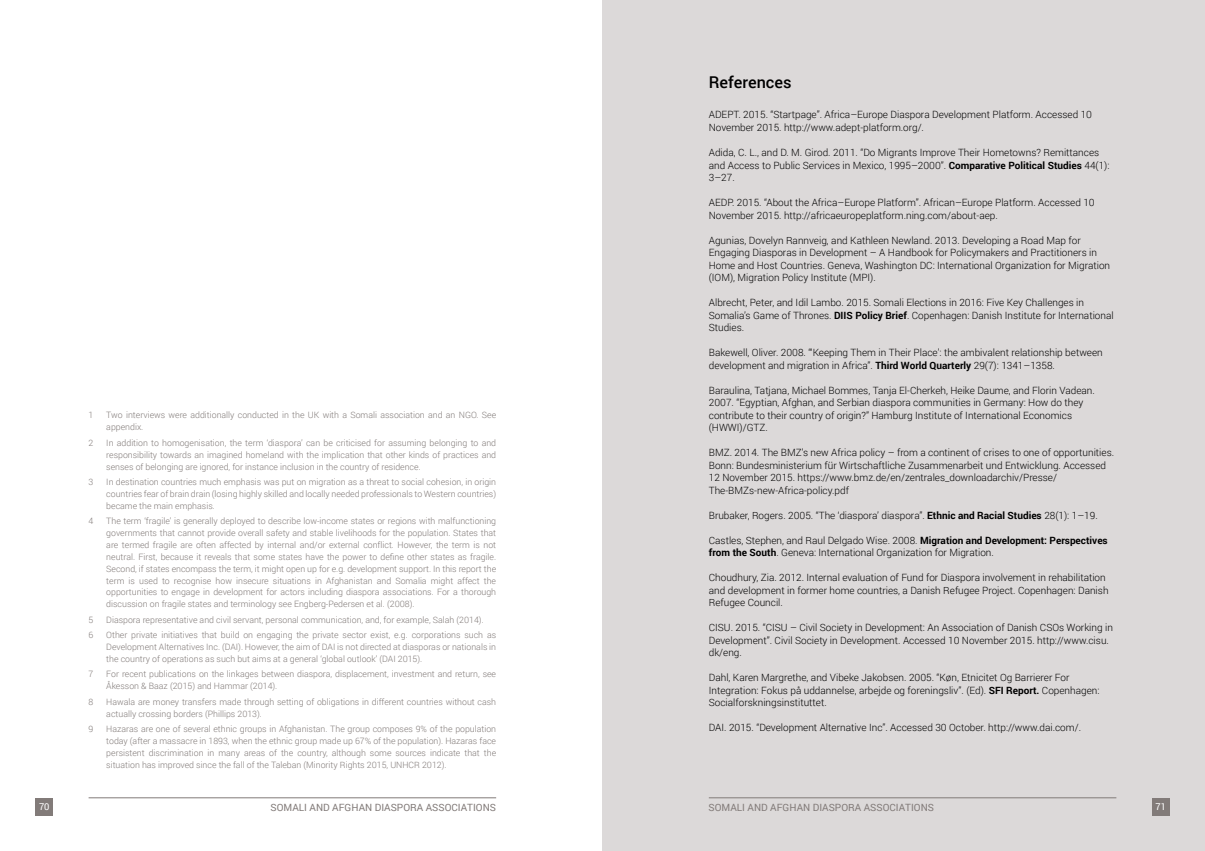
<style>
.page{position:relative;width:1205px;height:851px;background:#fff}
.page>*{position:absolute;margin:0;border:0;box-sizing:border-box;transform-origin:0 0}
.t1{font:500 16.25px "Roboto";color:#000}
.t2{font:300 10px/12.5px "Roboto";color:#000}
.t3{font:10px "Roboto";color:#827b79}
.t4{font:9.38px "Roboto";color:#fff}
.t5{font:300 8.75px/11.9px "Roboto";color:#827b79;text-align:justify}
.s1{font-weight:700}
</style>
<div class="page">
<div style="left:602px;top:0;width:603px;height:850px;background:#dcd9d9"></div>
<div style="left:35px;top:797px;width:18px;height:18px;background:#827b79"></div>
<div style="left:1152px;top:797px;width:17px;height:18px;background:#827b79"></div>
<hr style="left:709px;top:797px;width:407px;height:1px;background:#827b79">
<hr style="left:89px;top:797px;width:407px;height:1px;background:#827b79">
<p class="t5" style="left:89px;top:409px;width:6px">1</p>
<p class="t5" style="left:106px;top:409px;width:391px">Two interviews were additionally conducted in the UK with a Somali association and an NGO. See appendix.</p>
<p class="t5" style="left:89px;top:436px;width:6px">2</p>
<p class="t5" style="left:106px;top:436px;width:391px">In addition to homogenisation, the term ‘diaspora’ can be criticised for assuming belonging to and responsibility towards an imagined homeland with the implication that other kinds of practices and senses of belonging are ignored, for instance inclusion in the country of residence.</p>
<p class="t5" style="left:89px;top:475px;width:6px">3</p>
<p class="t5" style="left:106px;top:475px;width:391px">In destination countries much emphasis was put on migration as a threat to social cohesion, in origin countries fear of brain drain (losing highly skilled and locally needed professionals to Western countries) became the main emphasis.</p>
<p class="t5" style="left:89px;top:514px;width:6px">4</p>
<p class="t5" style="left:106px;top:514px;width:391px">The term ‘fragile’ is generally deployed to describe low-income states or regions with malfunctioning governments that cannot provide overall safety and stable livelihoods for the population. States that are termed fragile are often affected by internal and/or external conflict. However, the term is not neutral. First, because it reveals that some states have the power to define other states as fragile.<br>Second, if states encompass the term, it might open up for e.g. development support. In this report the term is used to recognise how insecure situations in Afghanistan and Somalia might affect the opportunities to engage in development for actors including diaspora associations. For a thorough discussion on fragile states and terminology see Engberg-Pedersen et al. (2008).</p>
<p class="t5" style="left:89px;top:613px;width:6px">5</p>
<p class="t5" style="left:106px;top:613px;width:379px">Diaspora representative and civil servant, personal communication, and, for example, Salah (2014).</p>
<p class="t5" style="left:89px;top:628px;width:6px">6</p>
<p class="t5" style="left:106px;top:628px;width:391px">Other private initiatives that build on engaging the private sector exist, e.g. corporations such as Development Alternatives Inc. (DAI). However, the aim of DAI is not directed at diasporas or nationals in the country of operations as such but aims at a general ‘global outlook’ (DAI 2015).</p>
<p class="t5" style="left:89px;top:668px;width:6px">7</p>
<p class="t5" style="left:106px;top:668px;width:391px">For recent publications on the linkages between diaspora, displacement, investment and return, see<br>Åkesson &amp; Baaz (2015) and Hammar (2014).</p>
<p class="t5" style="left:89px;top:695px;width:6px">8</p>
<p class="t5" style="left:106px;top:695px;width:391px">Hawala are money transfers made through setting of obligations in different countries without cash actually crossing borders (Phillips 2013).</p>
<p class="t5" style="left:89px;top:722px;width:6px">9</p>
<p class="t5" style="left:106px;top:722px;width:391px">Hazaras are one of several ethnic groups in Afghanistan. The group composes 9% of the population today (after a massacre in 1893, when the ethnic group made up 67% of the population). Hazaras face persistent discrimination in many areas of the country, although some sources indicate that the situation has improved since the fall of the Taleban (Minority Rights 2015, UNHCR 2012).</p>
<h1 class="t1" style="left:709px;top:71px;width:84px">References</h1>
<p class="t2" style="left:709px;top:108px;width:385px">ADEPT. 2015. “Startpage”. Africa–Europe Diaspora Development Platform. Accessed 10<br>November 2015. http://www.adept-platform.org/.</p>
<p class="t2" style="left:709px;top:146px;width:402px">Adida, C. L., and D. M. Girod. 2011. “Do Migrants Improve Their Hometowns? Remittances and Access to Public Services in Mexico, 1995–2000”. <span class="s1">Comparative Political Studies</span> 44(1):<br>3–27.</p>
<p class="t2" style="left:709px;top:196px;width:387px">AEDP. 2015. “About the Africa–Europe Platform”. African–Europe Platform. Accessed 10<br>November 2015. http://africaeuropeplatform.ning.com/about-aep.</p>
<p class="t2" style="left:709px;top:233px;width:403px">Agunias, Dovelyn Rannveig, and Kathleen Newland. 2013. Developing a Road Map for Engaging Diasporas in Development – A Handbook for Policymakers and Practitioners in Home and Host Countries. Geneva, Washington DC: International Organization for Migration (IOM), Migration Policy Institute (MPI).</p>
<p class="t2" style="left:709px;top:296px;width:406px">Albrecht, Peter, and Idil Lambo. 2015. Somali Elections in 2016: Five Key Challenges in<br>Somalia’s Game of Thrones. <span class="s1">DIIS Policy Brief</span>. Copenhagen: Danish Institute for International<br>Studies.</p>
<p class="t2" style="left:709px;top:346px;width:395px">Bakewell, Oliver. 2008. “‘Keeping Them in Their Place’: the ambivalent relationship between development and migration in Africa”. <span class="s1">Third World Quarterly</span> 29(7): 1341–1358.</p>
<p class="t2" style="left:709px;top:383px;width:387px">Baraulina, Tatjana, Michael Bommes, Tanja El-Cherkeh, Heike Daume, and Florin Vadean.<br>2007. “Egyptian, Afghan, and Serbian diaspora communities in Germany: How do they contribute to their country of origin?” Hamburg Institute of International Economics (HWWI)/GTZ.</p>
<p class="t2" style="left:709px;top:446px;width:407px">BMZ. 2014. The BMZ’s new Africa policy – from a continent of crises to one of opportunities.<br>Bonn: Bundesministerium für Wirtschaftliche Zusammenarbeit und Entwicklung. Accessed 12 November 2015. https://www.bmz.de/en/zentrales_downloadarchiv/Presse/ The-BMZs-new-Africa-policy.pdf</p>
<p class="t2" style="left:709px;top:508px;width:390px">Brubaker, Rogers. 2005. “The ‘diaspora’ diaspora”. <span class="s1">Ethnic and Racial Studies</span> 28(1): 1–19.</p>
<p class="t2" style="left:709px;top:533px;width:400px">Castles, Stephen, and Raul Delgado Wise. 2008. <span class="s1">Migration and Development: Perspectives from the South</span>. Geneva: International Organization for Migration.</p>
<p class="t2" style="left:709px;top:571px;width:401px">Choudhury, Zia. 2012. Internal evaluation of Fund for Diaspora involvement in rehabilitation and development in former home countries, a Danish Refugee Project. Copenhagen: Danish<br>Refugee Council.</p>
<p class="t2" style="left:709px;top:621px;width:406px">CISU. 2015. “CISU – Civil Society in Development: An Association of Danish CSOs Working in<br>Development”. Civil Society in Development. Accessed 10 November 2015. http://www.cisu. dk/eng.</p>
<p class="t2" style="left:709px;top:671px;width:392px">Dahl, Karen Margrethe, and Vibeke Jakobsen. 2005. “Køn, Etnicitet Og Barrierer For<br>Integration: Fokus på uddannelse, arbejde og foreningsliv”. (Ed). <span class="s1">SFI Report.</span> Copenhagen:<br>Socialforskningsinstituttet.</p>
<p class="t2" style="left:709px;top:721px;width:374px">DAI. 2015. “Development Alternative Inc”. Accessed 30 October. http://www.dai.com/.</p>
<p class="t4" style="left:39px;top:799px;width:12px">70</p>
<p class="t3" style="left:270px;top:800px;width:227px">SOMALI AND AFGHAN DIASPORA ASSOCIATIONS</p>
<p class="t3" style="left:708px;top:800px;width:227px">SOMALI AND AFGHAN DIASPORA ASSOCIATIONS</p>
<p class="t4" style="left:1155px;top:799px;width:12px">71</p>
</div>
